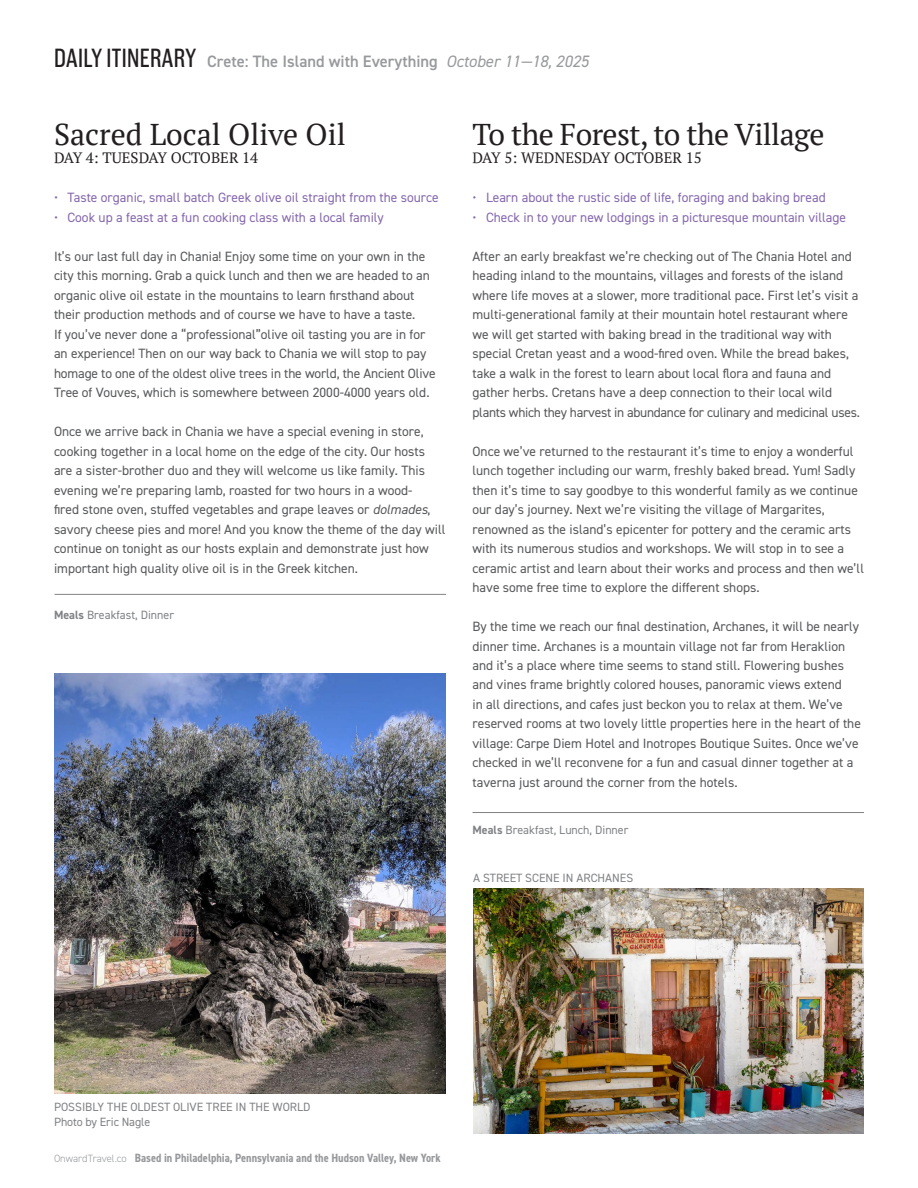
<style>
.page{position:relative;width:918px;height:1188px;background:#fff}
.page>*{position:absolute;margin:0;border:0;box-sizing:border-box;transform-origin:0 0}
.t1{font:30px "PT Serif";letter-spacing:-.02em;color:#231f20}
.t2{font:30px "PT Serif";color:#231f20}
.t3{font:600 16.5px "DIN2014";color:#97999c}
.t4{font:15px "PT Serif";color:#231f20}
.t5{font:13.5px/19.5px "DIN2014";color:#57585a}
.t6{font:13.5px "DIN2014";color:#8568ad}
.t7{font:12px/15px "DIN2014";color:#808285}
.t8{font:700 condensed 12px "DIN2014";color:#97999c}
.s1{font-family:"Americane Cond";font-weight:400;font-size:27px;color:#231f20}
.s2{font-weight:400;font-style:italic}
.s3{font-style:italic}
.s4{font-weight:700}
.s5{font-weight:300;font-stretch:normal;font-size:10.5px}
</style>
<div class="page">
<hr style="left:472px;top:812px;width:392px;height:1px;background:#808285">
<img style="left:54px;top:673px;width:392px;height:420px">
<hr style="left:55px;top:594px;width:391px;height:1px;background:#808285">
<img style="left:473px;top:889px;width:390px;height:244px">
<p class="t3" style="left:54px;top:51px;width:536px"><span class="s1">DAILY ITINERARY</span> Crete: The Island with Everything <span class="s2">October 11—18, 2025</span></p>
<h1 class="t2" style="left:54px;top:115px;width:293px">Sacred Local Olive Oil</h1>
<p class="t4" style="left:54px;top:148px;width:206px">DAY 4: TUESDAY OCTOBER 14</p>
<p class="t6" style="left:54px;top:189px;width:386px">• Taste organic, small batch Greek olive oil straight from the source</p>
<p class="t6" style="left:54px;top:209px;width:331px">• Cook up a feast at a fun cooking class with a local family</p>
<p class="t5" style="left:54px;top:246px;width:383px">It’s our last full day in Chania! Enjoy some time on your own in the city this morning. Grab a quick lunch and then we are headed to an organic olive oil estate in the mountains to learn firsthand about their production methods and of course we have to have a taste.<br>If you’ve never done a “professional”olive oil tasting you are in for an experience! Then on our way back to Chania we will stop to pay homage to one of the oldest olive trees in the world, the Ancient Olive Tree of Vouves, which is somewhere between 2000-4000 years old.</p>
<p class="t5" style="left:54px;top:421px;width:393px">Once we arrive back in Chania we have a special evening in store, cooking together in a local home on the edge of the city. Our hosts are a sister-brother duo and they will welcome us like family. This evening we’re preparing lamb, roasted for two hours in a wood-<br>fired stone oven, stuffed vegetables and grape leaves or <span class="s3">dolmades</span>, savory cheese pies and more! And you know the theme of the day will continue on tonight as our hosts explain and demonstrate just how important high quality olive oil is in the Greek kitchen.</p>
<p class="t7" style="left:54px;top:607px;width:122px"><span class="s4">Meals</span> Breakfast, Dinner</p>
<h1 class="t1" style="left:472px;top:115px;width:353px">To the Forest, to the Village</h1>
<p class="t4" style="left:472px;top:148px;width:231px">DAY 5: WEDNESDAY OCTOBER 15</p>
<p class="t6" style="left:472px;top:189px;width:355px">• Learn about the rustic side of life, foraging and baking bread</p>
<p class="t6" style="left:472px;top:209px;width:375px">• Check in to your new lodgings in a picturesque mountain village</p>
<p class="t5" style="left:472px;top:246px;width:389px">After an early breakfast we’re checking out of The Chania Hotel and heading inland to the mountains, villages and forests of the island where life moves at a slower, more traditional pace. First let’s visit a multi-generational family at their mountain hotel restaurant where we will get started with baking bread in the traditional way with special Cretan yeast and a wood-fired oven. While the bread bakes, take a walk in the forest to learn about local flora and fauna and gather herbs. Cretans have a deep connection to their local wild plants which they harvest in abundance for culinary and medicinal uses.</p>
<p class="t5" style="left:472px;top:441px;width:393px">Once we’ve returned to the restaurant it’s time to enjoy a wonderful lunch together including our warm, freshly baked bread. Yum! Sadly then it’s time to say goodbye to this wonderful family as we continue our day’s journey. Next we’re visiting the village of Margarites, renowned as the island’s epicenter for pottery and the ceramic arts with its numerous studios and workshops. We will stop in to see a ceramic artist and learn about their works and process and then we’ll have some free time to explore the different shops.</p>
<p class="t5" style="left:472px;top:616px;width:390px">By the time we reach our final destination, Archanes, it will be nearly dinner time. Archanes is a mountain village not far from Heraklion and it’s a place where time seems to stand still. Flowering bushes and vines frame brightly colored houses, panoramic views extend<br>in all directions, and cafes just beckon you to relax at them. We’ve reserved rooms at two lovely little properties here in the heart of the village: Carpe Diem Hotel and Inotropes Boutique Suites. Once we’ve checked in we’ll reconvene for a fun and casual dinner together at a taverna just around the corner from the hotels.</p>
<p class="t7" style="left:472px;top:823px;width:158px"><span class="s4">Meals</span> Breakfast, Lunch, Dinner</p>
<p class="t7" style="left:473px;top:870px;width:161px">A STREET SCENE IN ARCHANES</p>
<p class="t7" style="left:54px;top:1099px;width:258px">POSSIBLY THE OLDEST OLIVE TREE IN THE WORLD<br>Photo by Eric Nagle</p>
<p class="t8" style="left:54px;top:1150px;width:388px"><span class="s5">OnwardTravel.co</span> Based in Philadelphia, Pennsylvania and the Hudson Valley, New York</p>
</div>
